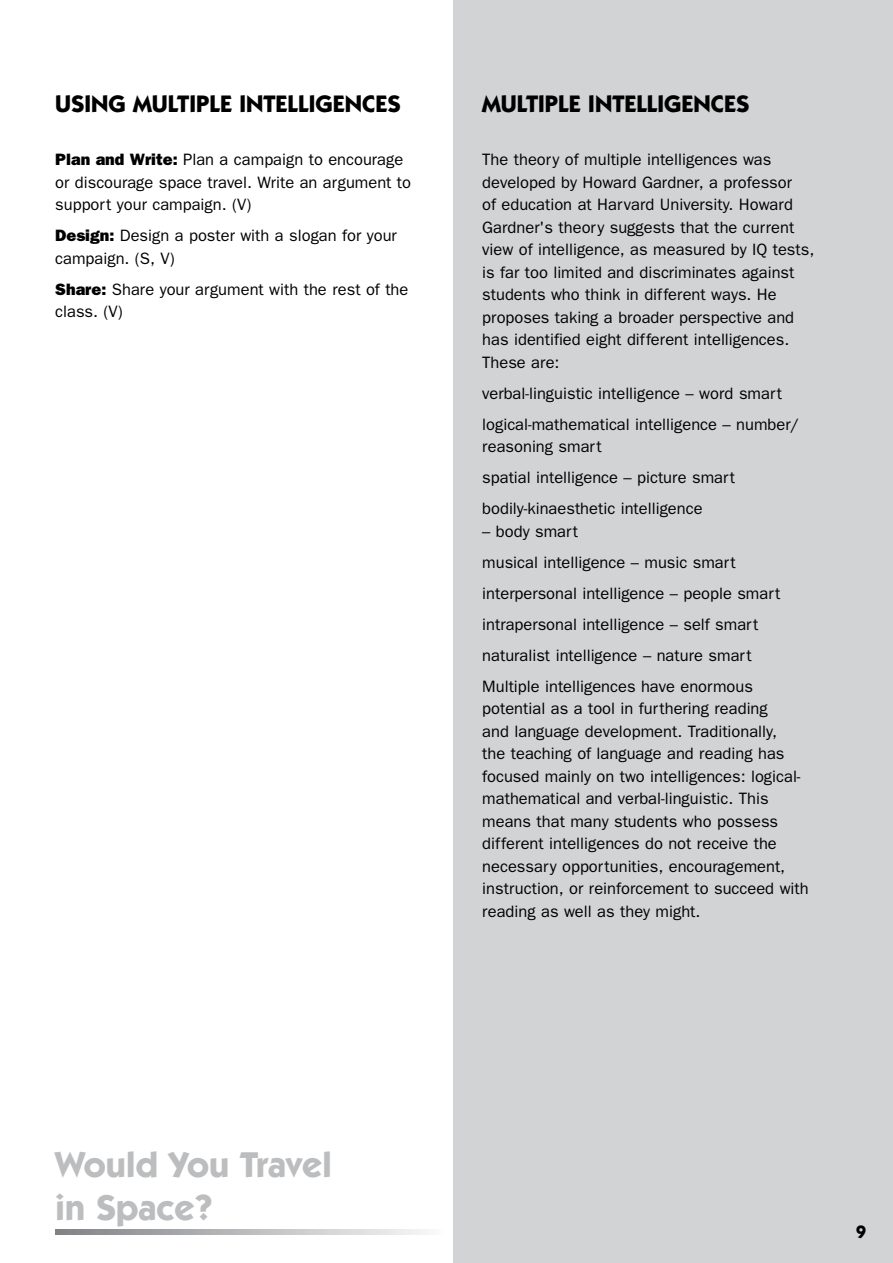
<style>
.page{position:relative;width:893px;height:1263px;background:#fff}
.page>*{position:absolute;margin:0;border:0;box-sizing:border-box;transform-origin:0 0}
.t1{font:700 36px/43.2px "Itc Kabel";letter-spacing:-.02em;color:#bcbdbf}
.t2{font:700 24px "Itc Kabel";color:#000}
.t3{font:16.5px/22.5px "Franklin Gothic";color:#000}
.s1{font-weight:800}
</style>
<div class="page">
<div style="left:453px;top:0;width:440px;height:1263px;background:#d1d3d4"></div>
<svg style="left:55px;top:1230px;width:370px;height:4px"></svg>
<h2 class="t2" style="left:55px;top:89px;width:154px">USING MULTIPLE</h2>
<h2 class="t2" style="left:239px;top:89px;width:92px">INTELLIGENCE</h2>
<h2 class="t2" style="left:387px;top:89px;width:15px">S</h2>
<p class="t3" style="left:55px;top:148px;width:357px"><span class="s1">Plan and Write:</span> Plan a campaign to encourage or discourage space travel. Write an argument to support your campaign. (V)</p>
<p class="t3" style="left:55px;top:224px;width:343px"><span class="s1">Design:</span> Design a poster with a slogan for your campaign. (S, V)</p>
<p class="t3" style="left:55px;top:278px;width:355px"><span class="s1">Share:</span> Share your argument with the rest of the class. (V)</p>
<h2 class="t2" style="left:482px;top:89px;width:268px">Multi ple Intelligences</h2>
<p class="t3" style="left:482px;top:148px;width:334px">The theory of multiple intelligences was developed by Howard Gardner, a professor<br>of education at Harvard University. Howard Gardner's theory suggests that the current view of intelligence, as measured by IQ tests, is far too limited and discriminates against students who think in different ways. He proposes taking a broader perspective and has identified eight different intelligences.<br>These are:</p>
<p class="t3" style="left:482px;top:378px;width:318px;line-height:31px">verbal-linguistic intelligence – word smart logical-mathematical intelligence – number/</p>
<p class="t3" style="left:482px;top:431px;width:254px;line-height:31px">reasoning smart<br>spatial intelligence – picture smart bodily-kinaesthetic intelligence</p>
<p class="t3" style="left:482px;top:516px;width:300px;line-height:31px">– body smart<br>musical intelligence – music smart interpersonal intelligence – people smart intrapersonal intelligence – self smart naturalist intelligence – nature smart Multiple intelligences have enormous</p>
<p class="t3" style="left:482px;top:697px;width:328px">potential as a tool in furthering reading<br>and language development. Traditionally,<br>the teaching of language and reading has focused mainly on two intelligences: logical&shy;mathematical and verbal-linguistic. This means that many students who possess different intelligences do not receive the necessary opportunities, encouragement, instruction, or reinforcement to succeed with reading as well as they might.</p>
<h1 class="t1" style="left:55px;top:1143px;width:278px">Would You Travel in Space?</h1>
</div>
